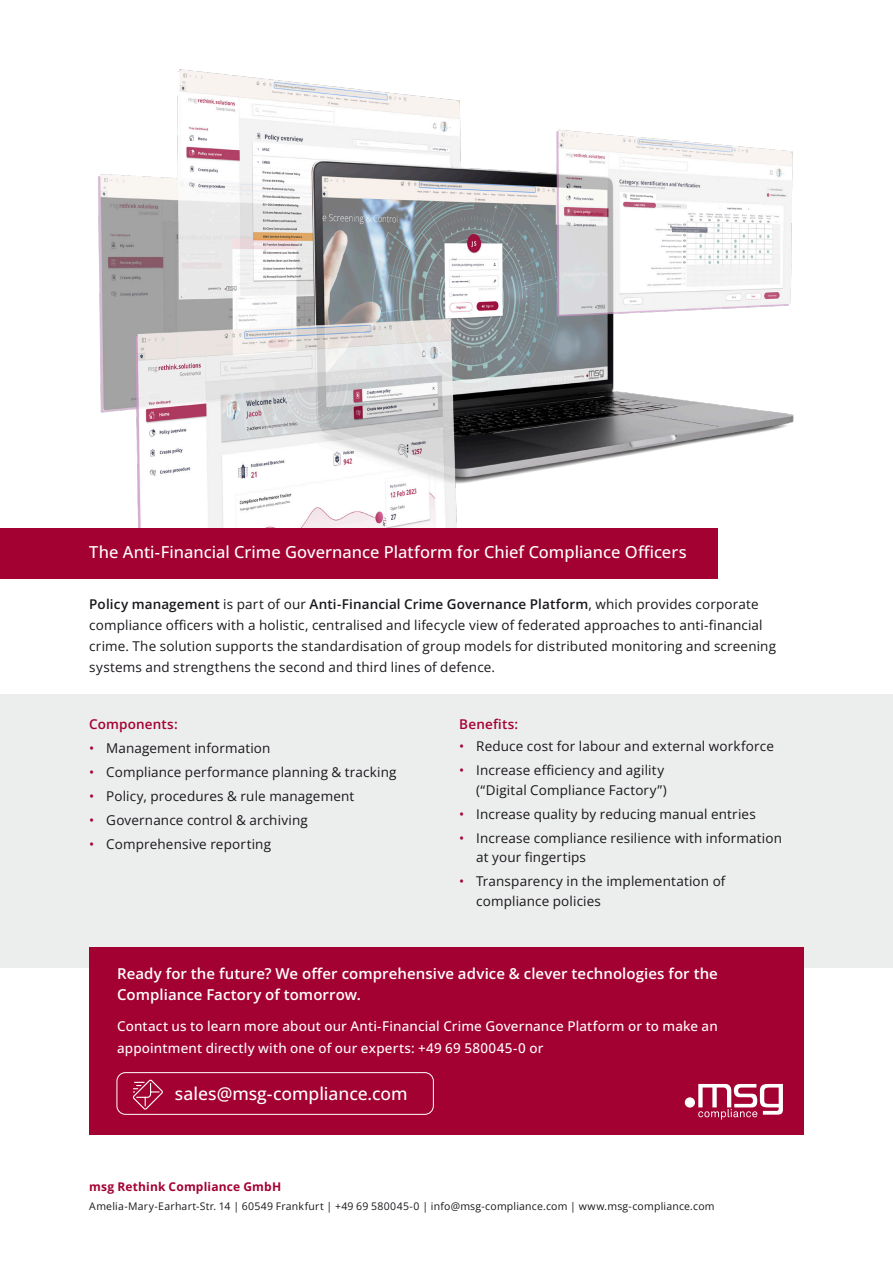
<style>
.page{position:relative;width:893px;height:1263px;background:#fff}
.page>*{position:absolute;margin:0;border:0;box-sizing:border-box;transform-origin:0 0}
.Cont_text{font:500 17.55px "Open Sans";letter-spacing:-.005em;color:#fff}
.Subhead{font:500 16.5px "Open Sans";color:#fff}
.Cont_text-2{font:600 15px "Open Sans";letter-spacing:.005em;color:#fff}
.Subhead-2{font:13.5px/21px "Open Sans";letter-spacing:.01em;color:#1a171c}
.Cont_text-3{font:500 13.5px/21px "Open Sans";letter-spacing:.01em;color:#fff}
.Subhead-3{font:600 13.5px "Open Sans";letter-spacing:.01em;color:#a40133}
.t1{font:700 12px "Open Sans";letter-spacing:.01em;color:#a40133}
.t2{font:10.5px "Open Sans";letter-spacing:.02em;color:#1a171c}
.s1{font-weight:600}
.s2{color:#a40133}
</style>
<div class="page">
<div style="left:0;top:695px;width:893px;height:273px;background:#eceded"></div>
<img style="left:98px;top:69px;width:696px;height:459px">
<div style="left:0;top:528px;width:718px;height:50px;background:#a40133"></div>
<div style="left:89px;top:947px;width:715px;height:188px;background:#a40133"></div>
<div style="left:117px;top:1072px;width:317px;height:43px;border:1px solid #fff;border-radius:9px"></div>
<svg style="left:133px;top:1079px;width:30px;height:31px"></svg>
<div style="left:685px;top:1097px;width:10px;height:10px;background:#fff;border-radius:50%"></div>
<svg style="left:698px;top:1084px;width:85px;height:35px"></svg>
<p class="Subhead" style="left:89px;top:540px;width:599px">The Anti-Financial Crime Governance Platform for Chief Compliance Officers</p>
<p class="Subhead-2" style="left:89px;top:593px;width:688px"><span class="s1">Policy management</span> is part of our <span class="s1">Anti-Financial Crime Governance Platform</span>, which provides corporate compliance officers with a holistic, centralised and lifecycle view of federated approaches to anti-financial crime. The solution supports the standardisation of group models for distributed monitoring and screening systems and strengthens the second and third lines of defence.</p>
<p class="Subhead-3" style="left:89px;top:714px;width:90px">Components:</p>
<p class="Subhead-2" style="left:89px;top:737px;width:183px"><span class="s2">•</span> Management information</p>
<p class="Subhead-2" style="left:89px;top:761px;width:309px"><span class="s2">•</span> Compliance performance planning &amp; tracking</p>
<p class="Subhead-2" style="left:89px;top:785px;width:267px"><span class="s2">•</span> Policy, procedures &amp; rule management</p>
<p class="Subhead-2" style="left:89px;top:809px;width:220px"><span class="s2">•</span> Governance control &amp; archiving</p>
<p class="Subhead-2" style="left:89px;top:833px;width:183px"><span class="s2">•</span> Comprehensive reporting</p>
<p class="Subhead-3" style="left:459px;top:714px;width:60px">Benefits:</p>
<p class="Subhead-2" style="left:459px;top:735px;width:316px"><span class="s2">•</span> Reduce cost for labour and external workforce</p>
<p class="Subhead-2" style="left:459px;top:760px;width:209px;line-height:19.5px;text-align:right"><span class="s2">•</span> Increase efficiency and agility (“Digital Compliance Factory”)</p>
<p class="Subhead-2" style="left:459px;top:803px;width:298px"><span class="s2">•</span> Increase quality by reducing manual entries</p>
<p class="Subhead-2" style="left:476px;top:828px;width:307px;line-height:19.5px;text-indent:-17px"><span class="s2">•</span> Increase compliance resilience with information at your fingertips</p>
<p class="Subhead-2" style="left:476px;top:871px;width:251px;line-height:19.5px;text-indent:-17px"><span class="s2">•</span> Transparency in the implementation of compliance policies</p>
<p class="Cont_text-2" style="left:117px;top:963px;width:602px">Ready for the future? We offer comprehensive advice &amp; clever technologies for the</p>
<p class="Cont_text-2" style="left:117px;top:984px;width:245px">Compliance Factory of tomorrow.</p>
<p class="Cont_text-3" style="left:117px;top:1016px;width:602px">Contact us to learn more about our Anti-Financial Crime Governance Platform or to make an appointment directly with one of our experts: +49 69 580045-0 or</p>
<p class="Cont_text" style="left:175px;top:1081px;width:234px">sales@msg-compliance.com</p>
<p class="t1" style="left:89px;top:1178px;width:193px">msg Rethink Compliance GmbH</p>
<p class="t2" style="left:89px;top:1199px;width:627px">Amelia-Mary-Earhart-Str. 14 | 60549 Frankfurt | +49 69 580045-0 | info@msg-compliance.com | www.msg-compliance.com</p>
</div>
